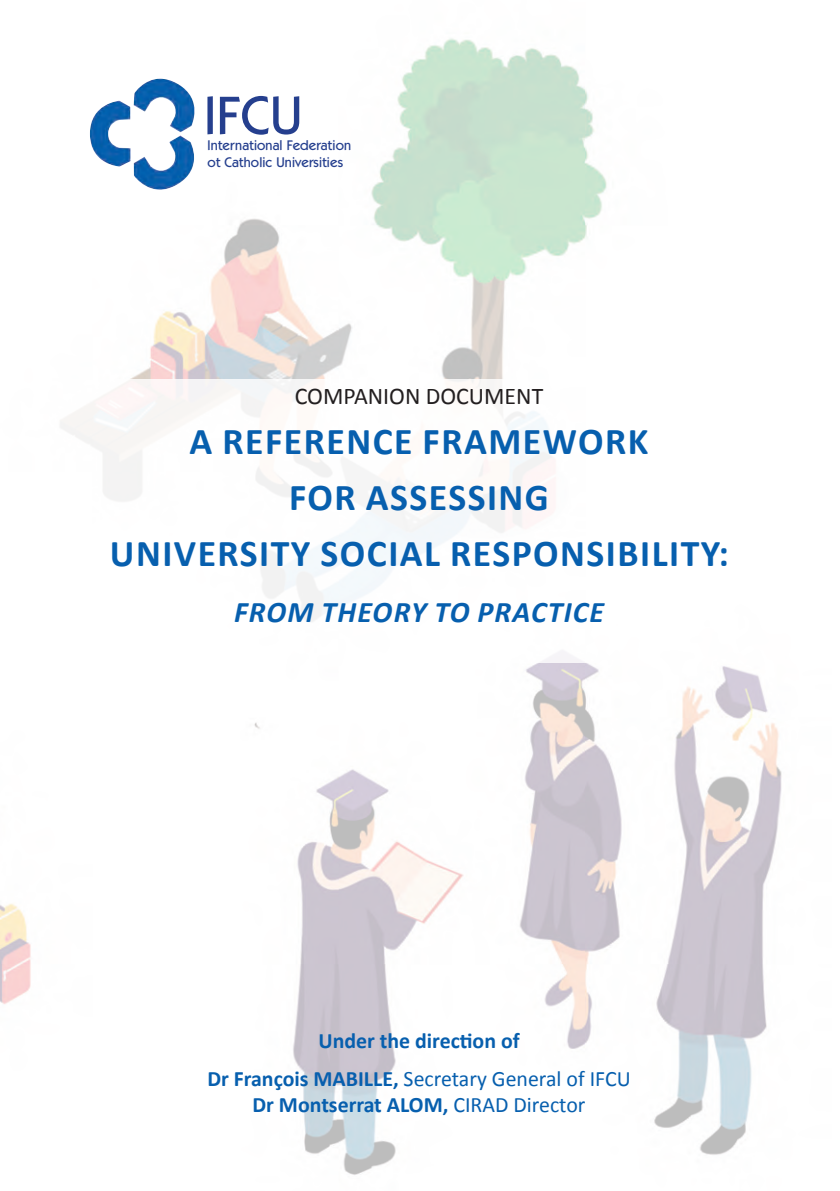
<style>
.page{position:relative;width:840px;height:1191px;background:#fff}
.page>*{position:absolute;margin:0;border:0;box-sizing:border-box;transform-origin:0 0}
.t1{font:500 54px "Kabel IT Cby BT";color:#253f8e}
.t2{font:700 38px/56px "Calibri";letter-spacing:.04em;color:#075fae;text-align:center}
.t3{font:italic 700 30px "Calibri";letter-spacing:.04em;color:#075fae}
.t4{font:24px "Calibri";color:#231f20}
.t5{font:700 22px/38px "Calibri";color:#075fae;text-align:center}
.t6{font:500 14px/16.8px "Kabel IT Cby BT";letter-spacing:.01em;color:#253f8e}
.s1{font-weight:400}
</style>
<div class="page">
<img style="left:0;top:38px;width:782px;height:1137px">
<div style="left:0;top:379px;width:839px;height:283px;background:#fff"></div>
<img style="left:90px;top:79px;width:110px;height:114px">
<p class="t1" style="left:204px;top:82px;width:99px">IFCU</p>
<p class="t6" style="left:207px;top:137px;width:145px">International Federation ot Catholic Universities</p>
<p class="t4" style="left:294px;top:381px;width:250px">COMPANION DOCUMENT</p>
<p class="t2" style="left:110px;top:411px;width:620px">A REFERENCE FRAMEWORK<br>FOR ASSESSING<br>UNIVERSITY SOCIAL RESPONSIBILITY:</p>
<p class="t3" style="left:234px;top:593px;width:371px">FROM THEORY TO PRACTICE</p>
<p class="t5" style="left:207px;top:1020px;width:424px">Under the direction of<br>Dr François MABILLE, <span class="s1">Secretary General of IFCU</span></p>
<p class="t5" style="left:252px;top:1084px;width:334px">Dr Montserrat ALOM, <span class="s1">CIRAD Director</span></p>
</div>
